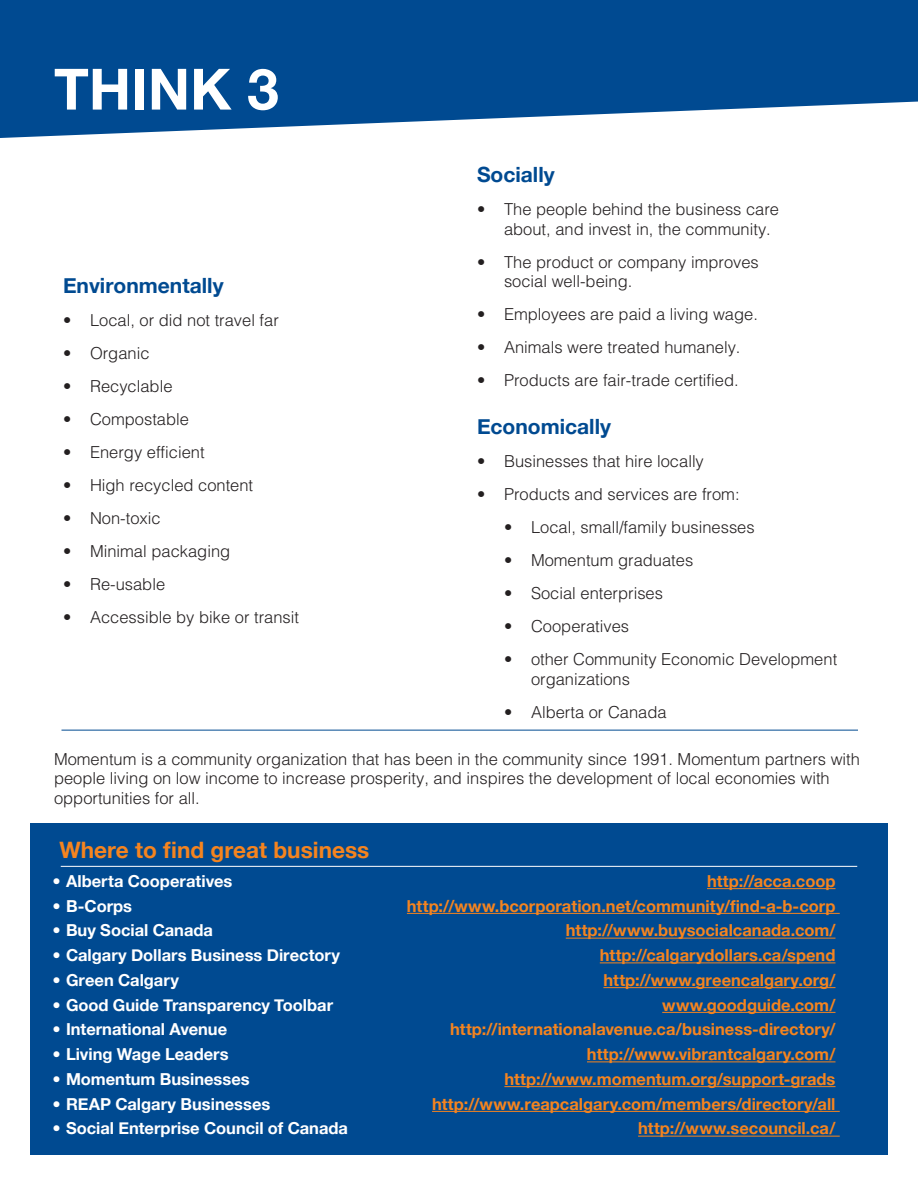
<style>
.page{position:relative;width:918px;height:1188px;background:#fff}
.page>*{position:absolute;margin:0;border:0;box-sizing:border-box;transform-origin:0 0}
.t1{font:700 57px "Helvetica Neue";color:#fff}
.t2{font:700 22.65px "Helvetica Neue";color:#f5841f}
.M_story_base_copy_st{font:700 21px "Helvetica Neue";color:#004a91}
.t3{font:300 16.5px/19.5px "Helvetica";color:#231f20}
.t4{font:700 16.5px "Helvetica Neue";color:#f5841f}
.t5{font:700 16.5px "Helvetica Neue";color:#fff}
.s1{font-weight:300}
</style>
<div class="page">
<div style="left:30px;top:824px;width:858px;height:331px;background:#004a91"></div>
<hr style="left:707px;top:888px;width:129px;height:1px;background:#f5841f">
<hr style="left:407px;top:913px;width:433px;height:1px;background:#f5841f">
<hr style="left:566px;top:938px;width:270px;height:1px;background:#f5841f">
<hr style="left:600px;top:962px;width:236px;height:1px;background:#f5841f">
<hr style="left:603px;top:987px;width:233px;height:1px;background:#f5841f">
<hr style="left:662px;top:1012px;width:174px;height:1px;background:#f5841f">
<hr style="left:587px;top:1061px;width:249px;height:1px;background:#f5841f">
<hr style="left:504px;top:1086px;width:332px;height:1px;background:#f5841f">
<hr style="left:432px;top:1111px;width:408px;height:1px;background:#f5841f">
<hr style="left:638px;top:1136px;width:202px;height:1px;background:#f5841f">
<hr style="left:62px;top:730px;width:796px;height:1px;background:#004a91">
<hr style="left:61px;top:866px;width:796px;height:1px;background:#fff">
<svg style="left:0;top:0;width:918px;height:138px;background:#21619f"></svg>
<p class="t1" style="left:54px;top:54px;width:226px">THINK 3</p>
<p class="M_story_base_copy_st" style="left:477px;top:162px;width:79px">Socially</p>
<p class="t3" style="left:504px;top:200px;width:277px;text-indent:-27px">• The people behind the business care about, and invest in, the community.</p>
<p class="t3" style="left:504px;top:252px;width:256px;text-indent:-27px">• The product or company improves social well-being.</p>
<p class="t3" style="left:477px;top:305px;width:282px">• Employees are paid a living wage.</p>
<p class="t3" style="left:477px;top:338px;width:265px">• Animals were treated humanely.</p>
<p class="t3" style="left:477px;top:371px;width:263px">• Products are fair-trade certified.</p>
<p class="M_story_base_copy_st" style="left:477px;top:414px;width:136px">Economically</p>
<p class="t3" style="left:477px;top:452px;width:228px">• Businesses that hire locally</p>
<p class="t3" style="left:477px;top:485px;width:264px">• Products and services are from:</p>
<p class="t3" style="left:504px;top:518px;width:252px">• Local, small/family businesses</p>
<p class="t3" style="left:504px;top:551px;width:191px">• Momentum graduates</p>
<p class="t3" style="left:504px;top:584px;width:161px">• Social enterprises</p>
<p class="t3" style="left:504px;top:617px;width:127px">• Cooperatives</p>
<p class="t3" style="left:531px;top:650px;width:308px;text-indent:-27px">• other Community Economic Development organizations</p>
<p class="t3" style="left:504px;top:702px;width:164px">• Alberta or Canada</p>
<p class="t3" style="left:54px;top:749px;width:808px">Momentum is a community organization that has been in the community since 1991. Momentum partners with people living on low income to increase prosperity, and inspires the development of local economies with opportunities for all.</p>
<p class="M_story_base_copy_st" style="left:63px;top:272px;width:162px">Environmentally</p>
<p class="t3" style="left:63px;top:310px;width:217px">• Local, or did not travel far</p>
<p class="t3" style="left:63px;top:343px;width:88px">• Organic</p>
<p class="t3" style="left:63px;top:376px;width:111px">• Recyclable</p>
<p class="t3" style="left:63px;top:409px;width:128px">• Compostable</p>
<p class="t3" style="left:63px;top:442px;width:143px">• Energy efficient</p>
<p class="t3" style="left:63px;top:475px;width:192px">• High recycled content</p>
<p class="t3" style="left:63px;top:508px;width:99px">• Non-toxic</p>
<p class="t3" style="left:63px;top:541px;width:169px">• Minimal packaging</p>
<p class="t3" style="left:63px;top:574px;width:104px">• Re-usable</p>
<p class="t3" style="left:63px;top:607px;width:238px">• Accessible by bike or transit</p>
<p class="t2" style="left:59px;top:836px;width:311px">Where to find great business</p>
<p class="t5" style="left:52px;top:871px;width:181px"><span class="s1">•</span> Alberta Cooperatives</p>
<p class="t4" style="left:707px;top:871px;width:130px">http://acca.coop</p>
<p class="t5" style="left:52px;top:896px;width:81px"><span class="s1">•</span> B-Corps</p>
<p class="t4" style="left:407px;top:896px;width:430px">http://www.bcorporation.net/community/find-a-b-corp</p>
<p class="t5" style="left:52px;top:920px;width:162px"><span class="s1">•</span> Buy Social Canada</p>
<p class="t4" style="left:566px;top:920px;width:271px">http://www.buysocialcanada.com/</p>
<p class="t5" style="left:52px;top:945px;width:289px"><span class="s1">•</span> Calgary Dollars Business Directory</p>
<p class="t4" style="left:600px;top:945px;width:237px">http://calgarydollars.ca/spend</p>
<p class="t5" style="left:52px;top:970px;width:128px"><span class="s1">•</span> Green Calgary</p>
<p class="t4" style="left:603px;top:970px;width:234px">http://www.greencalgary.org/</p>
<p class="t5" style="left:52px;top:995px;width:282px"><span class="s1">•</span> Good Guide Transparency Toolbar</p>
<p class="t4" style="left:662px;top:995px;width:175px">www.goodguide.com/</p>
<p class="t5" style="left:52px;top:1019px;width:176px"><span class="s1">•</span> International Avenue</p>
<p class="t4" style="left:450px;top:1019px;width:387px">http://internationalavenue.ca/business-directory/</p>
<p class="t5" style="left:52px;top:1044px;width:178px"><span class="s1">•</span> Living Wage Leaders</p>
<p class="t4" style="left:587px;top:1044px;width:250px">http://www.vibrantcalgary.com/</p>
<p class="t5" style="left:52px;top:1069px;width:199px"><span class="s1">•</span> Momentum Businesses</p>
<p class="t4" style="left:504px;top:1069px;width:333px">http://www.momentum.org/support-grads</p>
<p class="t5" style="left:52px;top:1094px;width:219px"><span class="s1">•</span> REAP Calgary Businesses</p>
<p class="t4" style="left:432px;top:1094px;width:405px">http://www.reapcalgary.com/members/directory/all</p>
<p class="t5" style="left:52px;top:1118px;width:297px"><span class="s1">•</span> Social Enterprise Council of Canada</p>
<p class="t4" style="left:638px;top:1118px;width:199px">http://www.secouncil.ca/</p>
</div>
